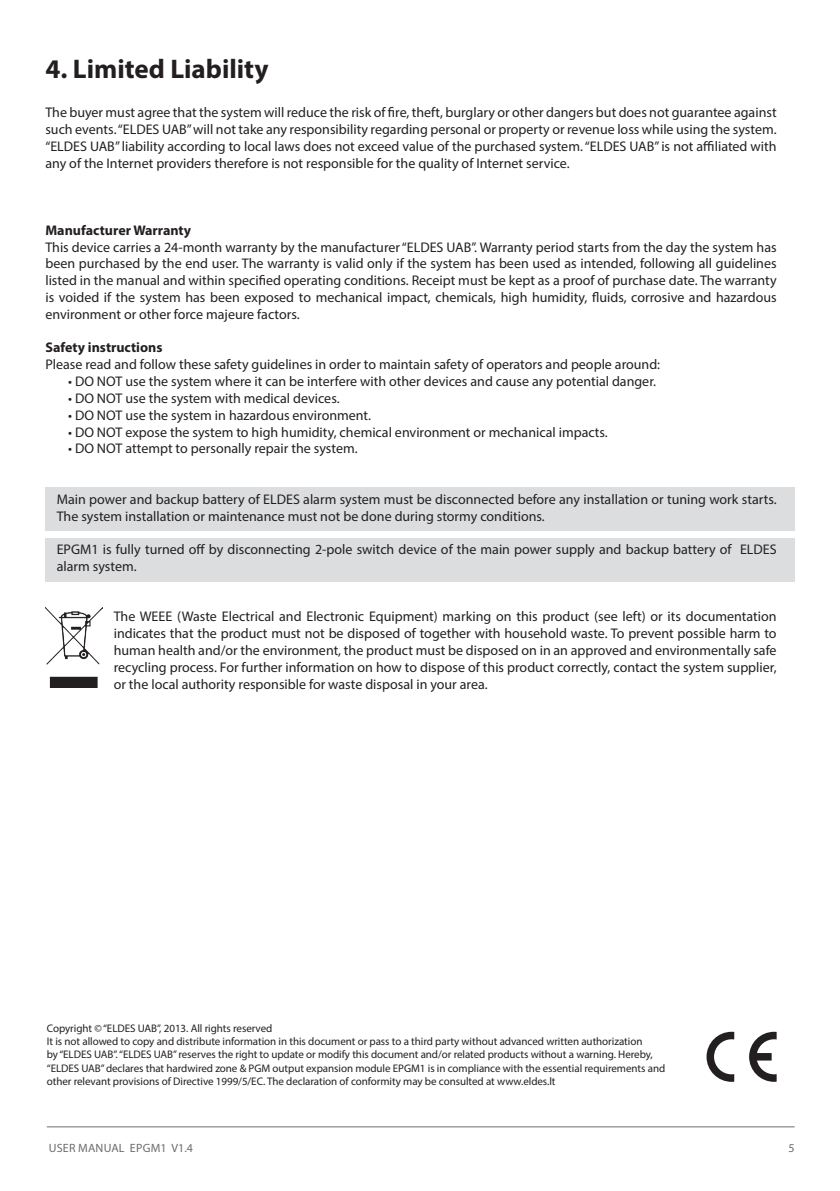
<style>
.page{position:relative;width:840px;height:1191px;background:#fff}
.page>*{position:absolute;margin:0;border:0;box-sizing:border-box;transform-origin:0 0}
._01_turinys1{font:700 27px "Myriad Pro";color:#231f20}
.Default{font:14px/16.8px "Myriad Pro";color:#231f20;text-align:justify}
.Default-2{font:700 14px "Myriad Pro";color:#231f20}
.t1{font:12px "Myriad Pro";letter-spacing:.02em;color:#6c6d70}
.t2{font:11px/13.2px "Myriad Pro";letter-spacing:-.005em;color:#231f20}
</style>
<div class="page">
<hr style="left:47px;top:1126px;width:747px;height:1px;background:#6c6d70">
<div style="left:45px;top:488px;width:749px;height:43px;background:#dcdddf"></div>
<div style="left:45px;top:538px;width:749px;height:43px;background:#dcdddf"></div>
<img style="left:45px;top:607px;width:57px;height:81px">
<svg style="left:749px;top:1031px;width:27px;height:50px"></svg>
<svg style="left:706px;top:1031px;width:27px;height:50px"></svg>
<p class="_01_turinys1" style="left:45px;top:51px;width:224px">4. Limited Liability</p>
<p class="Default" style="left:45px;top:104px;width:732px">The buyer must agree that the system will reduce the risk of fire, theft, burglary or other dangers but does not guarantee against such events. “ELDES UAB” will not take any responsibility regarding personal or property or revenue loss while using the system. “ELDES UAB” liability according to local laws does not exceed value of the purchased system. “ELDES UAB” is not affiliated with any of the Internet providers therefore is not responsible for the quality of Internet service.</p>
<p class="Default-2" style="left:45px;top:221px;width:147px">Manufacturer Warranty</p>
<p class="Default" style="left:45px;top:238px;width:732px">This device carries a 24-month warranty by the manufacturer “ELDES UAB”. Warranty period starts from the day the system has been purchased by the end user. The warranty is valid only if the system has been used as intended, following all guidelines listed in the manual and within specified operating conditions. Receipt must be kept as a proof of purchase date. The warranty is voided if the system has been exposed to mechanical impact, chemicals, high humidity, fluids, corrosive and hazardous environment or other force majeure factors.</p>
<p class="Default-2" style="left:45px;top:339px;width:119px">Safety instructions</p>
<p class="Default" style="left:45px;top:356px;width:616px">Please read and follow these safety guidelines in order to maintain safety of operators and people around:</p>
<p class="Default" style="left:68px;top:373px;width:589px">• DO NOT use the system where it can be interfere with other devices and cause any potential danger.</p>
<p class="Default" style="left:68px;top:389px;width:273px">• DO NOT use the system with medical devices.</p>
<p class="Default" style="left:68px;top:406px;width:304px">• DO NOT use the system in hazardous environment.</p>
<p class="Default" style="left:68px;top:423px;width:541px">• DO NOT expose the system to high humidity, chemical environment or mechanical impacts.</p>
<p class="Default" style="left:68px;top:440px;width:291px">• DO NOT attempt to personally repair the system.</p>
<p class="Default" style="left:57px;top:490px;width:721px">Main power and backup battery of ELDES alarm system must be disconnected before any installation or tuning work starts.<br>The system installation or maintenance must not be done during stormy conditions.</p>
<p class="Default" style="left:57px;top:541px;width:721px">EPGM1 is fully turned off by disconnecting 2-pole switch device of the main power supply and backup battery of ELDES alarm system.</p>
<p class="Default" style="left:114px;top:608px;width:664px">The WEEE (Waste Electrical and Electronic Equipment) marking on this product (see left) or its documentation indicates that the product must not be disposed of together with household waste. To prevent possible harm to human health and/or the environment, the product must be disposed on in an approved and environmentally safe recycling process. For further information on how to dispose of this product correctly, contact the system supplier, or the local authority responsible for waste disposal in your area.</p>
<p class="t2" style="left:47px;top:1021px;width:227px">Copyright © “ELDES UAB”, 2013. All rights reserved</p>
<p class="t2" style="left:47px;top:1034px;width:619px">It is not allowed to copy and distribute information in this document or pass to a third party without advanced written authorization<br>by “ELDES UAB”. “ELDES UAB” reserves the right to update or modify this document and/or related products without a warning. Hereby, “ELDES UAB” declares that hardwired zone &amp; PGM output expansion module EPGM1 is in compliance with the essential requirements and other relevant provisions of Directive 1999/5/EC. The declaration of conformity may be consulted at www.eldes.lt</p>
<p class="t1" style="left:49px;top:1140px;width:146px">USER MANUAL EPGM1 V1.4</p>
<p class="t1" style="left:788px;top:1140px;width:8px">5</p>
</div>
